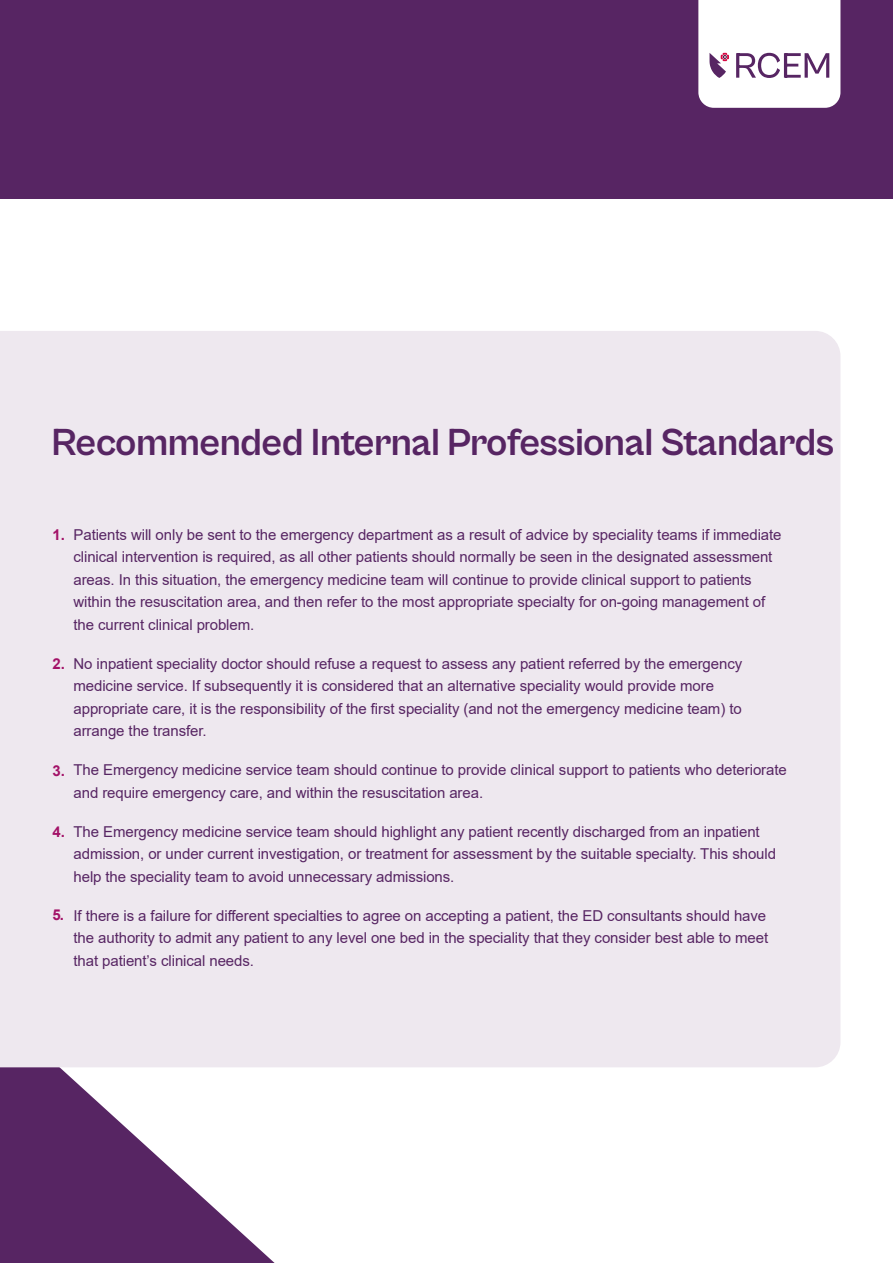
<style>
.page{position:relative;width:893px;height:1263px;background:#fff}
.page>*{position:absolute;margin:0;border:0;box-sizing:border-box;transform-origin:0 0}
.t1{font:700 39px "Cabinet Grotesk Variable";letter-spacing:-.015em;color:#572563}
.t2{font:15px/22.5px "Arial";letter-spacing:-.005em;color:#572563}
.t3{font:700 15px "Arial";color:#a31268}
</style>
<div class="page">
<svg style="left:0;top:1067px;width:275px;height:196px;fill:#572563"></svg>
<div style="left:0;top:331px;width:840px;height:736px;background:#eee8ef"></div>
<div style="left:0;top:0;width:893px;height:199px;background:#572563"></div>
<svg style="left:698px;top:0;width:142px;height:108px;background:#f1ecf1"></svg>
<h1 class="t1" style="left:52px;top:421px;width:784px">Recommended Internal Professional Standards</h1>
<p class="t3" style="left:52px;top:524px;width:14px">1.</p>
<p class="t3" style="left:52px;top:653px;width:14px">2.</p>
<p class="t3" style="left:52px;top:760px;width:14px">3.</p>
<p class="t3" style="left:52px;top:821px;width:14px">4.</p>
<p class="t3" style="left:52px;top:904px;width:13px">5.</p>
<p class="t2" style="left:73px;top:523px;width:710px">Patients will only be sent to the emergency department as a result of advice by speciality teams if immediate clinical intervention is required, as all other patients should normally be seen in the designated assessment areas. In this situation, the emergency medicine team will continue to provide clinical support to patients within the resuscitation area, and then refer to the most appropriate specialty for on-going management of the current clinical problem.</p>
<p class="t2" style="left:73px;top:652px;width:670px">No inpatient speciality doctor should refuse a request to assess any patient referred by the emergency medicine service. If subsequently it is considered that an alternative speciality would provide more appropriate care, it is the responsibility of the first speciality (and not the emergency medicine team) to arrange the transfer.</p>
<p class="t2" style="left:73px;top:758px;width:715px">The Emergency medicine service team should continue to provide clinical support to patients who deteriorate and require emergency care, and within the resuscitation area.</p>
<p class="t2" style="left:73px;top:820px;width:704px">The Emergency medicine service team should highlight any patient recently discharged from an inpatient admission, or under current investigation, or treatment for assessment by the suitable specialty. This should help the speciality team to avoid unnecessary admissions.</p>
<p class="t2" style="left:73px;top:904px;width:696px">If there is a failure for different specialties to agree on accepting a patient, the ED consultants should have the authority to admit any patient to any level one bed in the speciality that they consider best able to meet that patient’s clinical needs.</p>
</div>
